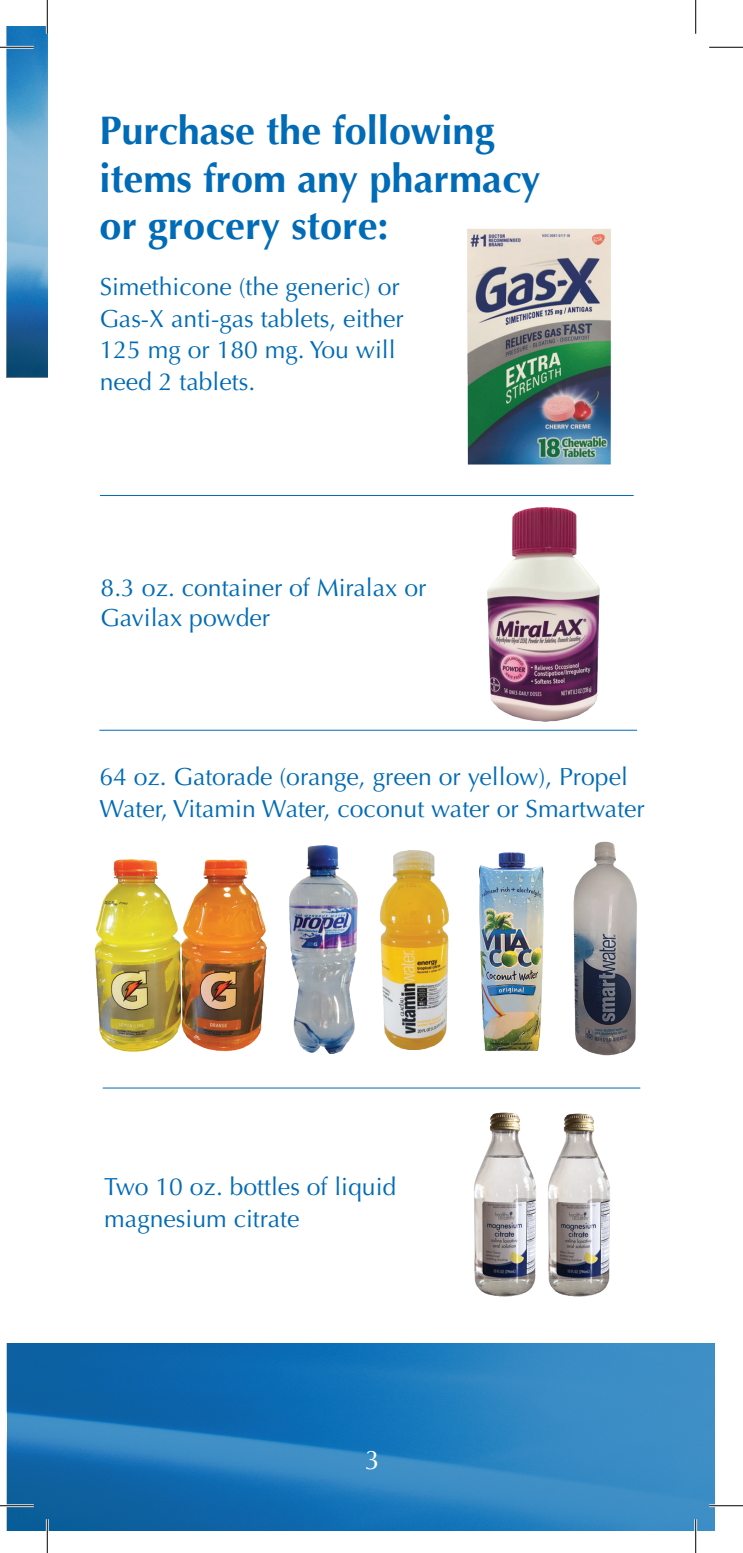
<style>
.page{position:relative;width:743px;height:1553px;background:#fff}
.page>*{position:absolute;margin:0;border:0;box-sizing:border-box;transform-origin:0 0}
.t1{font:700 39.82px "Optima";color:#006bb6}
.t2{font:27px "Optima";color:#fff}
.t3{font:24.75px/31.5px "Optima";color:#006bb6}
</style>
<div class="page">
<img style="left:7px;top:1343px;width:709px;height:187px">
<hr style="left:100px;top:495px;width:533px;height:1px;background:#006bb6">
<hr style="left:99px;top:730px;width:538px;height:1px;background:#006bb6">
<img style="left:7px;top:26px;width:40px;height:352px">
<img style="left:474px;top:1112px;width:63px;height:185px">
<img style="left:548px;top:1113px;width:63px;height:184px">
<hr style="left:103px;top:1087px;width:537px;height:1px;background:#006bb6">
<img style="left:467px;top:229px;width:144px;height:236px">
<img style="left:380px;top:850px;width:69px;height:199px">
<img style="left:289px;top:845px;width:68px;height:208px">
<img style="left:94px;top:859px;width:173px;height:193px">
<img style="left:479px;top:852px;width:65px;height:199px">
<img style="left:488px;top:507px;width:111px;height:215px">
<img style="left:573px;top:841px;width:64px;height:215px">
<hr style="left:0;top:46px;width:34px;height:3px;background:#fff">
<hr style="left:0;top:1504px;width:34px;height:3px;background:#fff">
<hr style="left:709px;top:1504px;width:33px;height:3px;background:#fff">
<hr style="left:46px;top:0;width:3px;height:34px;background:#fff">
<hr style="left:46px;top:1519px;width:3px;height:33px;background:#fff">
<hr style="left:694px;top:1519px;width:3px;height:33px;background:#fff">
<hr style="left:0;top:47px;width:34px;height:1px;background:#000">
<hr style="left:709px;top:47px;width:33px;height:1px;background:#000">
<hr style="left:0;top:1505px;width:34px;height:1px;background:#000">
<hr style="left:709px;top:1505px;width:33px;height:1px;background:#000">
<hr style="left:47px;top:0;width:1px;height:34px;background:#000">
<hr style="left:47px;top:1519px;width:1px;height:33px;background:#000">
<hr style="left:695px;top:0;width:1px;height:34px;background:#000">
<hr style="left:695px;top:1519px;width:1px;height:33px;background:#000">
<p class="t1" style="left:99px;top:107px;width:396px">Purchase the following</p>
<p class="t1" style="left:99px;top:155px;width:443px">items from any pharmacy</p>
<p class="t1" style="left:99px;top:203px;width:291px">or grocery store:</p>
<p class="t3" style="left:100px;top:272px;width:305px">Simethicone (the generic) or<br>Gas-X anti-gas tablets, either</p>
<p class="t3" style="left:100px;top:335px;width:297px">125 mg or 180 mg. You will</p>
<p class="t3" style="left:100px;top:366px;width:157px">need 2 tablets.</p>
<p class="t3" style="left:101px;top:573px;width:327px">8.3 oz. container of Miralax or</p>
<p class="t3" style="left:101px;top:602px;width:171px">Gavilax powder</p>
<p class="t3" style="left:99px;top:761px;width:547px">64 oz. Gatorade (orange, green or yellow), Propel<br>Water, Vitamin Water, coconut water or Smartwater</p>
<p class="t3" style="left:104px;top:1171px;width:293px">Two 10 oz. bottles of liquid</p>
<p class="t3" style="left:104px;top:1202px;width:196px">magnesium citrate</p>
<p class="t2" style="left:365px;top:1443px;width:17px">3</p>
</div>
